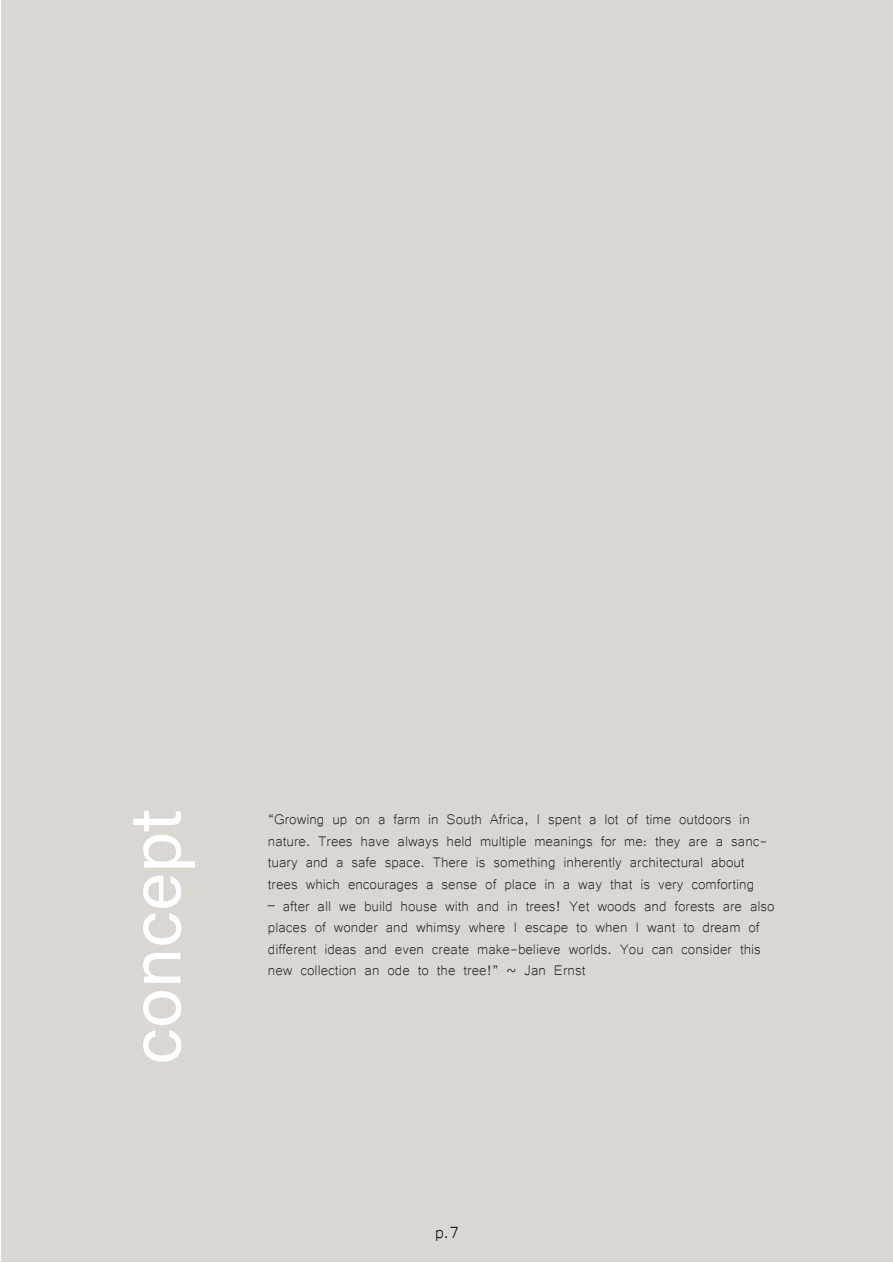
<style>
.page{position:relative;width:893px;height:1263px;background:#fff}
.page>*{position:absolute;margin:0;border:0;box-sizing:border-box;transform-origin:0 0}
.t1{font:72px "Acumin Variable Concept";letter-spacing:.02em;color:#fff}
.t2{font:21px "Microsoft Yi Baiti";color:#000}
.t3{font:18px/21.6px "Microsoft Yi Baiti";color:#231f20}
</style>
<div class="page">
<div style="left:1px;top:1px;width:891px;height:1261px;background:#dad7d2"></div>
<p class="t1" style="left:106px;top:1064px;width:255px;rotate:-90deg">concept</p>
<p class="t3" style="left:268px;top:807px;width:501px">“Growing up on a farm in South Africa, I spent a lot of time outdoors in nature. Trees have always held multiple meanings for me: they are a sanc&shy;tuary and a safe space. There is something inherently architectural about trees which encourages a sense of place in a way that is very comforting</p>
<p class="t3" style="left:268px;top:894px;width:508px">– after all we build house with and in trees! Yet woods and forests are also places of wonder and whimsy where I escape to when I want to dream of</p>
<p class="t3" style="left:268px;top:937px;width:495px">different ideas and even create make-believe worlds. You can consider this new collection an ode to the tree!” ~ Jan Ernst</p>
<p class="t2" style="left:435px;top:1220px;width:26px">p.7</p>
</div>
